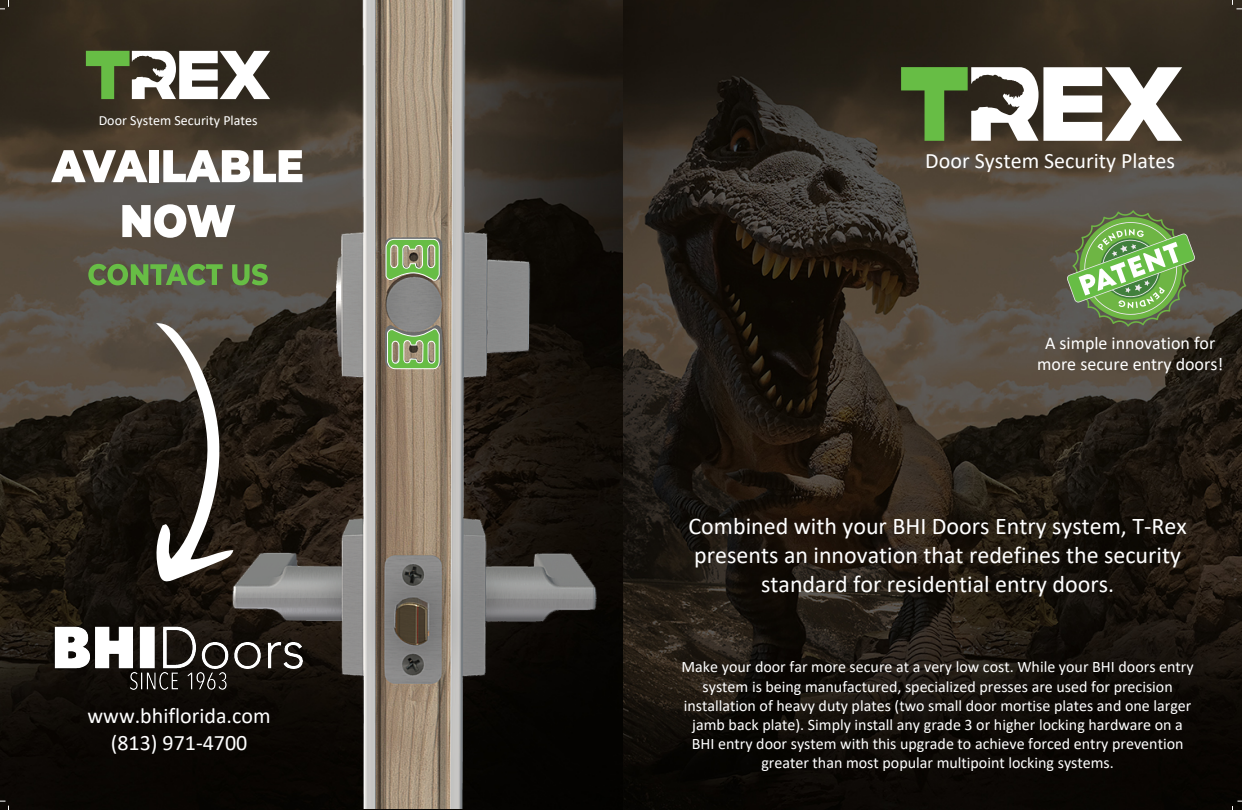
<style>
.page{position:relative;width:1242px;height:810px;background:#fff}
.page>*{position:absolute;margin:0;border:0;box-sizing:border-box;transform-origin:0 0}
.t1{font:24px/28.8px "Calibri";color:#fff;text-align:center}
.t2{font:22px/26.4px "Calibri";color:#fff;text-align:center}
.t3{font:18px/21.6px "Calibri";color:#fff;text-align:center}
.t4{font:16px/19.2px "Calibri";color:#fff;text-align:center}
.t5{font:14px "Calibri";color:#fff}
</style>
<div class="page">
<img style="left:0;top:0;width:1242px;height:810px">
<svg style="left:901px;top:67px;width:281px;height:74px"></svg>
<svg style="left:1066px;top:210px;width:129px;height:117px"></svg>
<img style="left:56px;top:0;width:567px;height:808px">
<svg style="left:86px;top:51px;width:184px;height:48px"></svg>
<svg style="left:51px;top:150px;width:96px;height:32px"></svg>
<div style="left:149px;top:150px;width:10px;height:32px;background:#fff"></div>
<svg style="left:163px;top:150px;width:139px;height:32px"></svg>
<svg style="left:122px;top:204px;width:113px;height:34px"></svg>
<svg style="left:88px;top:264px;width:135px;height:21px"></svg>
<svg style="left:232px;top:264px;width:36px;height:21px"></svg>
<svg style="left:155px;top:323px;width:78px;height:260px"></svg>
<svg style="left:0;top:0;width:9px;height:10px"></svg>
<svg style="left:0;top:801px;width:9px;height:9px"></svg>
<svg style="left:1232px;top:0;width:10px;height:10px"></svg>
<svg style="left:1232px;top:801px;width:10px;height:9px"></svg>
<svg style="left:385px;top:239px;width:55px;height:43px"></svg>
<svg style="left:387px;top:327px;width:53px;height:135px"></svg>
<img style="left:51px;top:621px;width:255px;height:75px">
<p class="t5" style="left:99px;top:110px;width:160px">Door System Security Plates</p>
<h2 class="t2" style="left:88px;top:702px;width:185px">www.bhiflorida.com (813) 971-4700</h2>
<h2 class="t2" style="left:925px;top:147px;width:251px">Door System Security Plates</h2>
<p class="t3" style="left:1037px;top:331px;width:188px">A simple innovation for more secure entry doors!</p>
<h1 class="t1" style="left:688px;top:511px;width:500px">Combined with your BHI Doors Entry system, T-Rex presents an innovation that redefines the security standard for residential entry doors.</h1>
<p class="t4" style="left:682px;top:657px;width:514px">Make your door far more secure at a very low cost. While your BHI doors entry system is being manufactured, specialized presses are used for precision installation of heavy duty plates (two small door mortise plates and one larger jamb back plate). Simply install any grade 3 or higher locking hardware on a BHI entry door system with this upgrade to achieve forced entry prevention greater than most popular multipoint locking systems.</p>
</div>
